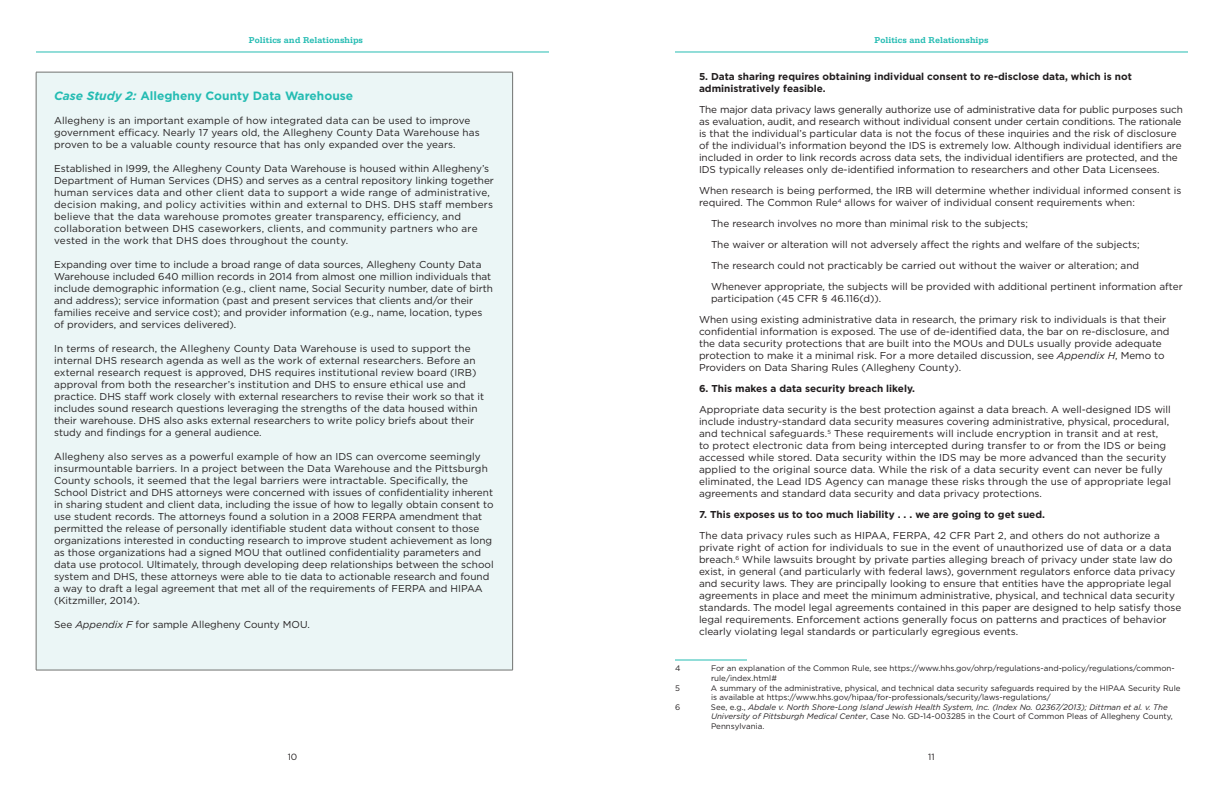
<style>
.page{position:relative;width:1224px;height:792px;background:#fff}
.page>*{position:absolute;margin:0;border:0;box-sizing:border-box;transform-origin:0 0}
.t1{font:700 12px "Gotham HTF";color:#25bcb3}
.t2{font:10px/12px "Gotham HTF";color:#231f20}
.t3{font:10px/12px "Gotham HTF";letter-spacing:.02em;color:#231f20}
.t4{font:700 10px/12px "Gotham HTF";color:#231f20}
.t5{font:700 9px "Serifa";color:#25bcb3}
.t6{font:9px "Gotham HTF";color:#231f20}
.t7{font:8px/9.6px "Gotham HTF";color:#231f20}
.t8{font:italic 8px/9.6px "Gotham HTF";color:#231f20}
.s1{font-style:italic}
.s2{font-style:normal}
</style>
<div class="page">
<hr style="left:675px;top:52px;width:513px;height:1px;background:#25bcb3">
<hr style="left:36px;top:52px;width:513px;height:1px;background:#25bcb3">
<div style="left:36px;top:72px;width:477px;height:598px;background:#ebf6f6"></div>
<hr style="left:36px;top:72px;width:1px;height:598px;background:#717270">
<hr style="left:512px;top:72px;width:1px;height:598px;background:#717270">
<hr style="left:36px;top:72px;width:477px;height:1px;background:#717270">
<hr style="left:36px;top:670px;width:477px;height:1px;background:#717270">
<hr style="left:675px;top:660px;width:72px;height:1px;background:#25bcb3">
<p class="t5" style="left:249px;top:37px;width:116px">Politics and Relationships</p>
<p class="t5" style="left:874px;top:37px;width:116px">Politics and Relationships</p>
<p class="t1" style="left:54px;top:90px;width:301px"><span class="s1">Case Study 2:</span> Allegheny County Data Warehouse</p>
<p class="t2" style="left:54px;top:115px;width:427px">Allegheny is an important example of how integrated data can be used to improve government efficacy. Nearly 17 years old, the Allegheny County Data Warehouse has proven to be a valuable county resource that has only expanded over the years.</p>
<p class="t3" style="left:54px;top:163px;width:441px">Established in l999, the Allegheny County Data Warehouse is housed within Allegheny’s Department of Human Services (DHS) and serves as a central repository linking together human services data and other client data to support a wide range of administrative, decision making, and policy activities within and external to DHS. DHS staff members believe that the data warehouse promotes greater transparency, efficiency, and collaboration between DHS caseworkers, clients, and community partners who are vested in the work that DHS does throughout the county.</p>
<p class="t2" style="left:54px;top:259px;width:440px">Expanding over time to include a broad range of data sources, Allegheny County Data Warehouse included 640 million records in 2014 from almost one million individuals that include demographic information (e.g., client name, Social Security number, date of birth and address); service information (past and present services that clients and/or their families receive and service cost); and provider information (e.g., name, location, types of providers, and services delivered).</p>
<p class="t2" style="left:54px;top:343px;width:432px">In terms of research, the Allegheny County Data Warehouse is used to support the internal DHS research agenda as well as the work of external researchers. Before an external research request is approved, DHS requires institutional review board (IRB) approval from both the researcher’s institution and DHS to ensure ethical use and practice. DHS staff work closely with external researchers to revise their work so that it includes sound research questions leveraging the strengths of the data housed within their warehouse. DHS also asks external researchers to write policy briefs about their study and findings for a general audience.</p>
<p class="t2" style="left:54px;top:451px;width:441px">Allegheny also serves as a powerful example of how an IDS can overcome seemingly insurmountable barriers. In a project between the Data Warehouse and the Pittsburgh County schools, it seemed that the legal barriers were intractable. Specifically, the School District and DHS attorneys were concerned with issues of confidentiality inherent in sharing student and client data, including the issue of how to legally obtain consent to use student records. The attorneys found a solution in a 2008 FERPA amendment that permitted the release of personally identifiable student data without consent to those organizations interested in conducting research to improve student achievement as long as those organizations had a signed MOU that outlined confidentiality parameters and data use protocol. Ultimately, through developing deep relationships between the school system and DHS, these attorneys were able to tie data to actionable research and found a way to draft a legal agreement that met all of the requirements of FERPA and HIPAA (Kitzmiller, 2014).</p>
<p class="t2" style="left:54px;top:619px;width:257px">See <span class="s1">Appendix F</span> for sample Allegheny County MOU.</p>
<p class="t4" style="left:699px;top:71px;width:434px">5. Data sharing requires obtaining individual consent to re-disclose data, which is not administratively feasible.</p>
<p class="t2" style="left:699px;top:104px;width:485px">The major data privacy laws generally authorize use of administrative data for public purposes such as evaluation, audit, and research without individual consent under certain conditions. The rationale is that the individual’s particular data is not the focus of these inquiries and the risk of disclosure of the individual’s information beyond the IDS is extremely low. Although individual identifiers are included in order to link records across data sets, the individual identifiers are protected, and the IDS typically releases only de-identified information to researchers and other Data Licensees.</p>
<p class="t2" style="left:699px;top:185px;width:484px">When research is being performed, the IRB will determine whether individual informed consent is required. The Common Rule<sup>4</sup> allows for waiver of individual consent requirements when:</p>
<p class="t2" style="left:711px;top:214px;width:473px;line-height:21px">The research involves no more than minimal risk to the subjects;<br>The waiver or alteration will not adversely affect the rights and welfare of the subjects;<br>The research could not practicably be carried out without the waiver or alteration; and Whenever appropriate, the subjects will be provided with additional pertinent information after</p>
<p class="t2" style="left:699px;top:289px;width:469px;line-height:21px;text-indent:12px">participation (45 CFR § 46.116(d)).<br>When using existing administrative data in research, the primary risk to individuals is that their</p>
<p class="t2" style="left:699px;top:326px;width:472px">confidential information is exposed. The use of de-identified data, the bar on re-disclosure, and the data security protections that are built into the MOUs and DULs usually provide adequate protection to make it a minimal risk. For a more detailed discussion, see <span class="s1">Appendix H</span>, Memo to Providers on Data Sharing Rules (Allegheny County).</p>
<p class="t4" style="left:699px;top:383px;width:218px">6. This makes a data security breach likely.</p>
<p class="t2" style="left:699px;top:404px;width:474px">Appropriate data security is the best protection against a data breach. A well-designed IDS will include industry-standard data security measures covering administrative, physical, procedural, and technical safeguards.<sup>5</sup> These requirements will include encryption in transit and at rest, to protect electronic data from being intercepted during transfer to or from the IDS or being accessed while stored. Data security within the IDS may be more advanced than the security applied to the original source data. While the risk of a data security event can never be fully eliminated, the Lead IDS Agency can manage these risks through the use of appropriate legal agreements and standard data security and data privacy protections.</p>
<p class="t4" style="left:699px;top:509px;width:347px">7. This exposes us to too much liability . . . we are going to get sued.</p>
<p class="t2" style="left:699px;top:530px;width:484px">The data privacy rules such as HIPAA, FERPA, 42 CFR Part 2, and others do not authorize a private right of action for individuals to sue in the event of unauthorized use of data or a data breach.<sup>6</sup> While lawsuits brought by private parties alleging breach of privacy under state law do exist, in general (and particularly with federal laws), government regulators enforce data privacy and security laws. They are principally looking to ensure that entities have the appropriate legal agreements in place and meet the minimum administrative, physical, and technical data security standards. The model legal agreements contained in this paper are designed to help satisfy those legal requirements. Enforcement actions generally focus on patterns and practices of behavior clearly violating legal standards or particularly egregious events.</p>
<p class="t7" style="left:675px;top:664px;width:7px">4</p>
<p class="t7" style="left:711px;top:664px;width:465px">For an explanation of the Common Rule, see https://www.hhs.gov/ohrp/regulations-and-policy/regulations/common&shy;rule/index.html#</p>
<p class="t7" style="left:675px;top:683px;width:6px">5</p>
<p class="t7" style="left:711px;top:683px;width:471px">A summary of the administrative, physical, and technical data security safeguards required by the HIPAA Security Rule is available at https://www.hhs.gov/hipaa/for-professionals/security/laws-regulations/</p>
<p class="t7" style="left:675px;top:702px;width:7px">6</p>
<p class="t8" style="left:711px;top:703px;width:463px"><span class="s2">See, e.g.,</span> Abdale v. North Shore-Long Island Jewish Health System, Inc. (Index No. 02367/2013); Dittman et al. v. The<br>University of Pittsburgh Medical Center<span class="s2">, Case No. GD-14-003285 in the Court of Common Pleas of Allegheny County,<br>Pennsylvania.</span></p>
<p class="t6" style="left:288px;top:753px;width:11px">10</p>
<p class="t6" style="left:928px;top:753px;width:8px">11</p>
</div>
